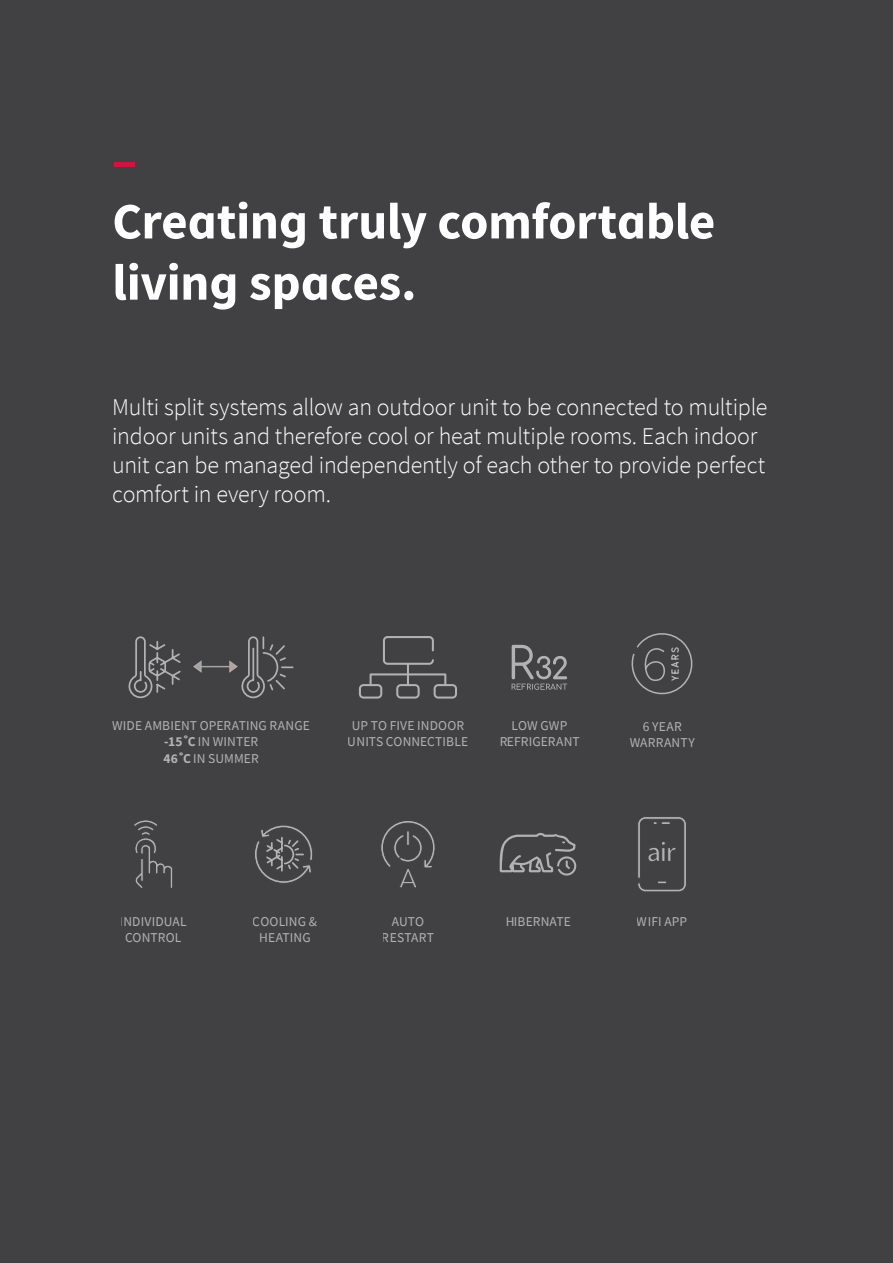
<style>
.page{position:relative;width:893px;height:1263px;background:#414042}
.page>*{position:absolute;margin:0;border:0;box-sizing:border-box;transform-origin:0 0}
.t1{font:700 51px/61.2px "Source Sans Pro";letter-spacing:-.01em;color:#fff}
.t2{font:700 51px "Source Sans Pro";color:#cd163f}
.t3{font:300 24px/28.8px "Source Sans Pro";letter-spacing:-.01em;color:#fff}
.t4{font:13.5px/16.2px "Source Sans Pro";letter-spacing:.005em;color:#fff;text-align:center}
.s1{font-weight:700}
</style>
<div class="page">
<svg style="left:128px;top:636px;width:53px;height:63px"></svg>
<hr style="left:199px;top:666px;width:32px;height:1px;background:#fff">
<svg style="left:193px;top:660px;width:9px;height:13px"></svg>
<svg style="left:228px;top:636px;width:66px;height:63px"></svg>
<svg style="left:255px;top:825px;width:58px;height:58px"></svg>
<svg style="left:381px;top:821px;width:54px;height:67px"></svg>
<div style="left:406px;top:830px;width:3px;height:16px;border:1px solid #414042"></div>
<svg style="left:359px;top:636px;width:98px;height:63px"></svg>
<svg style="left:134px;top:820px;width:39px;height:68px"></svg>
<svg style="left:512px;top:645px;width:55px;height:45px"></svg>
<svg style="left:638px;top:817px;width:48px;height:75px"></svg>
<svg style="left:499px;top:833px;width:77px;height:42px"></svg>
<svg style="left:631px;top:633px;width:62px;height:62px"></svg>
<h1 class="t2" style="left:112px;top:126px;width:26px">–</h1>
<h1 class="t1" style="left:112px;top:190px;width:605px">Creating truly comfortable living spaces.</h1>
<p class="t3" style="left:112px;top:393px;width:657px">Multi split systems allow an outdoor unit to be connected to multiple indoor units and therefore cool or heat multiple rooms. Each indoor unit can be managed independently of each other to provide perfect comfort in every room.</p>
<p class="t4" style="left:112px;top:718px;width:199px">WIDE AMBIENT OPERATING RANGE <span class="s1">-15˚C</span> IN WINTER<br><span class="s1">46˚C</span> IN SUMMER</p>
<p class="t4" style="left:348px;top:718px;width:122px;text-align:left">UP TO FIVE INDOOR<br>UNITS CONNECTIBLE</p>
<p class="t4" style="left:499px;top:718px;width:82px">LOW GWP<br>REFRIGERANT</p>
<p class="t4" style="left:630px;top:718px;width:67px">6 YEAR<br>WARRANTY</p>
<p class="t4" style="left:120px;top:913px;width:68px">INDIVIDUAL<br>CONTROL</p>
<p class="t4" style="left:253px;top:913px;width:66px">COOLING &amp;<br>HEATING</p>
<p class="t4" style="left:382px;top:913px;width:54px">AUTO<br>RESTART</p>
<p class="t4" style="left:505px;top:913px;width:67px">HIBERNATE</p>
<p class="t4" style="left:637px;top:913px;width:52px">WIFI APP</p>
</div>
